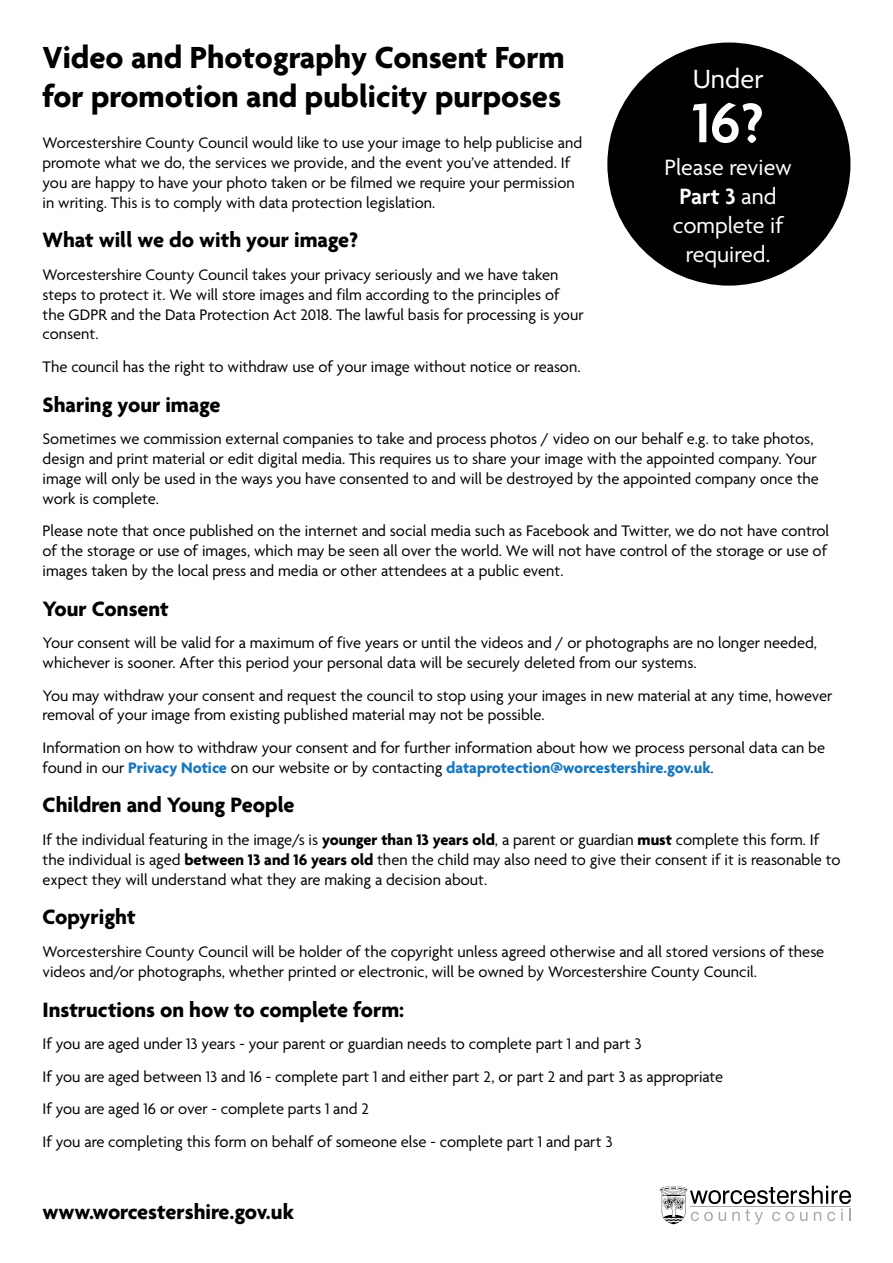
<style>
.page{position:relative;width:893px;height:1263px;background:#fff}
.page>*{position:absolute;margin:0;border:0;box-sizing:border-box;transform-origin:0 0}
.Paragraph_Text{font:600 60px "Agenda";color:#fff}
.t1{font:700 33px/39.6px "Agenda";color:#000}
.Paragraph_Text-2{font:28.5px "Agenda";color:#fff}
.Paragraph_Text-3{font:24px/28.8px "Agenda";color:#fff;text-align:center}
.Sub_Title{font:700 22.5px "Agenda";color:#000}
.Paragraph_Text-4{font:16.5px/19.8px "Agenda";color:#000}
.s1{font-weight:700;color:#1877bd}
.s2{font-weight:700}
.s3{font-weight:600}
</style>
<div class="page">
<div style="left:607px;top:43px;width:243px;height:243px;background:#000;border-radius:50%"></div>
<svg style="left:660px;top:1186px;width:191px;height:38px"></svg>
<p class="t1" style="left:43px;top:36px;width:524px">Video and Photography Consent Form for promotion and publicity purposes</p>
<p class="Paragraph_Text-4" style="left:43px;top:133px;width:541px">Worcestershire County Council would like to use your image to help publicise and promote what we do, the services we provide, and the event you’ve attended. If you are happy to have your photo taken or be filmed we require your permission in writing. This is to comply with data protection legislation.</p>
<p class="Sub_Title" style="left:43px;top:226px;width:317px">What will we do with your image?</p>
<p class="Paragraph_Text-4" style="left:43px;top:264px;width:543px">Worcestershire County Council takes your privacy seriously and we have taken steps to protect it. We will store images and film according to the principles of the GDPR and the Data Protection Act 2018. The lawful basis for processing is your consent.</p>
<p class="Paragraph_Text-4" style="left:43px;top:356px;width:539px">The council has the right to withdraw use of your image without notice or reason.</p>
<p class="Sub_Title" style="left:43px;top:391px;width:179px">Sharing your image</p>
<p class="Paragraph_Text-4" style="left:43px;top:429px;width:778px">Sometimes we commission external companies to take and process photos / video on our behalf e.g. to take photos, design and print material or edit digital media. This requires us to share your image with the appointed company. Your image will only be used in the ways you have consented to and will be destroyed by the appointed company once the work is complete.</p>
<p class="Paragraph_Text-4" style="left:43px;top:521px;width:788px">Please note that once published on the internet and social media such as Facebook and Twitter, we do not have control of the storage or use of images, which may be seen all over the world. We will not have control of the storage or use of images taken by the local press and media or other attendees at a public event.</p>
<p class="Sub_Title" style="left:43px;top:595px;width:128px">Your Consent</p>
<p class="Paragraph_Text-4" style="left:43px;top:633px;width:776px">Your consent will be valid for a maximum of five years or until the videos and / or photographs are no longer needed, whichever is sooner. After this period your personal data will be securely deleted from our systems.</p>
<p class="Paragraph_Text-4" style="left:43px;top:685px;width:791px">You may withdraw your consent and request the council to stop using your images in new material at any time, however removal of your image from existing published material may not be possible.</p>
<p class="Paragraph_Text-4" style="left:43px;top:737px;width:784px">Information on how to withdraw your consent and for further information about how we process personal data can be found in our <span class="s1">Privacy Notice</span> on our website or by contacting <span class="s1">dataprotection@worcestershire.gov.uk</span>.</p>
<p class="Sub_Title" style="left:43px;top:791px;width:253px">Children and Young People</p>
<p class="Paragraph_Text-4" style="left:43px;top:829px;width:799px">If the individual featuring in the image/s is <span class="s2">younger than 13 years old</span>, a parent or guardian <span class="s2">must</span> complete this form. If the individual is aged <span class="s2">between 13 and 16 years old</span> then the child may also need to give their consent if it is reasonable to expect they will understand what they are making a decision about.</p>
<p class="Sub_Title" style="left:43px;top:903px;width:95px">Copyright</p>
<p class="Paragraph_Text-4" style="left:43px;top:941px;width:783px">Worcestershire County Council will be holder of the copyright unless agreed otherwise and all stored versions of these videos and/or photographs, whether printed or electronic, will be owned by Worcestershire County Council.</p>
<p class="Sub_Title" style="left:43px;top:995px;width:363px">Instructions on how to complete form:</p>
<p class="Paragraph_Text-4" style="left:43px;top:1033px;width:601px">If you are aged under 13 years - your parent or guardian needs to complete part 1 and part 3</p>
<p class="Paragraph_Text-4" style="left:43px;top:1066px;width:682px">If you are aged between 13 and 16 - complete part 1 and either part 2, or part 2 and part 3 as appropriate</p>
<p class="Paragraph_Text-4" style="left:43px;top:1099px;width:328px">If you are aged 16 or over - complete parts 1 and 2</p>
<p class="Paragraph_Text-4" style="left:43px;top:1131px;width:571px">If you are completing this form on behalf of someone else - complete part 1 and part 3</p>
<p class="Paragraph_Text-2" style="left:693px;top:62px;width:72px">Under</p>
<p class="Paragraph_Text" style="left:692px;top:86px;width:73px">16?</p>
<p class="Paragraph_Text-3" style="left:664px;top:153px;width:129px">Please review<br><span class="s3">Part 3</span> and complete if required.</p>
<p class="Sub_Title" style="left:43px;top:1198px;width:253px">www.worcestershire.gov.uk</p>
</div>
